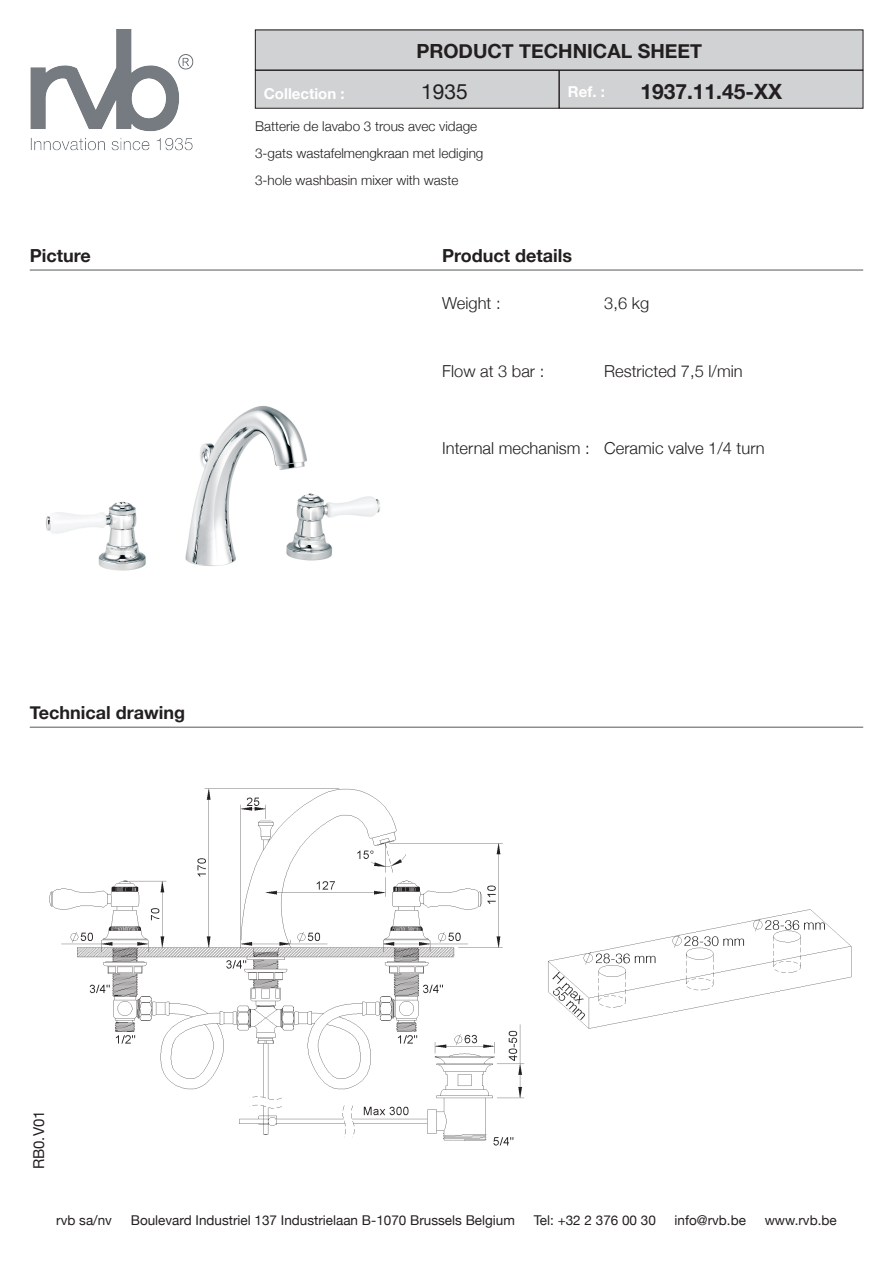
<style>
.page{position:relative;width:893px;height:1263px;background:#fff}
.page>*{position:absolute;margin:0;border:0;box-sizing:border-box;transform-origin:0 0}
.t1{font:700 21px "Helvetica Neue";color:#231f20}
.t2{font:21px "Helvetica Neue";color:#231f20}
.t3{font:700 19.5px "Helvetica Neue";color:#231f20}
.t4{font:700 18px "Helvetica Neue";color:#231f20}
.t5{font:300 16.5px "Helvetica Neue";color:#231f20}
.t6{font:700 15px "Helvetica Neue";color:#fff}
.t7{font:15px "Helvetica Neue";color:#231f20}
.t8{font:13.5px "Helvetica Neue";color:#231f20}
.t9{font:300 13.5px "Helvetica Neue";color:#231f20}
</style>
<div class="page">
<img style="left:30px;top:30px;width:164px;height:121px">
<div style="left:255px;top:70px;width:304px;height:38px;background:#d1d2d4"></div>
<div style="left:255px;top:70px;width:304px;height:38px;border:1px solid #231f20"></div>
<div style="left:559px;top:70px;width:304px;height:38px;background:#d1d2d4"></div>
<div style="left:559px;top:70px;width:304px;height:38px;border:1px solid #231f20"></div>
<div style="left:255px;top:30px;width:608px;height:40px;background:#d1d2d4"></div>
<hr style="left:30px;top:727px;width:833px;height:1px;background:#57585a">
<hr style="left:30px;top:270px;width:833px;height:1px;background:#57585a">
<img style="left:46px;top:406px;width:334px;height:165px">
<img style="left:49px;top:788px;width:412px;height:353px">
<img style="left:461px;top:843px;width:391px;height:303px">
<h2 class="t3" style="left:416px;top:39px;width:287px">PRODUCT TECHNICAL SHEET</h2>
<p class="t2" style="left:421px;top:79px;width:48px">1935</p>
<p class="t1" style="left:640px;top:79px;width:143px">1937.11.45-XX</p>
<p class="t6" style="left:264px;top:84px;width:82px">Collection :</p>
<p class="t6" style="left:568px;top:82px;width:38px">Ref. :</p>
<h3 class="t4" style="left:30px;top:244px;width:63px">Picture</h3>
<p class="t9" style="left:255px;top:118px;width:224px">Batterie de lavabo 3 trous avec vidage</p>
<p class="t9" style="left:255px;top:145px;width:230px">3-gats wastafelmengkraan met lediging</p>
<p class="t9" style="left:255px;top:172px;width:205px">3-hole washbasin mixer with waste</p>
<h3 class="t4" style="left:442px;top:244px;width:131px">Product details</h3>
<p class="t5" style="left:442px;top:293px;width:60px">Weight :</p>
<p class="t5" style="left:604px;top:293px;width:46px">3,6 kg</p>
<p class="t5" style="left:442px;top:361px;width:104px">Flow at 3 bar :</p>
<p class="t5" style="left:604px;top:361px;width:140px">Restricted 7,5 l/min</p>
<p class="t5" style="left:442px;top:438px;width:324px">Internal mechanism : Ceramic valve 1/4 turn</p>
<h3 class="t4" style="left:30px;top:702px;width:157px">Technical drawing</h3>
<p class="t7" style="left:30px;top:1169px;width:60px;rotate:-90deg">RB0.V01</p>
<p class="t8" style="left:56px;top:1212px;width:57px">rvb sa/nv</p>
<p class="t8" style="left:131px;top:1212px;width:386px">Boulevard Industriel 137 Industrielaan B-1070 Brussels Belgium</p>
<p class="t8" style="left:534px;top:1212px;width:124px">Tel: +32 2 376 00 30</p>
<p class="t8" style="left:675px;top:1212px;width:73px">info@rvb.be</p>
<p class="t8" style="left:765px;top:1212px;width:73px">www.rvb.be</p>
</div>
